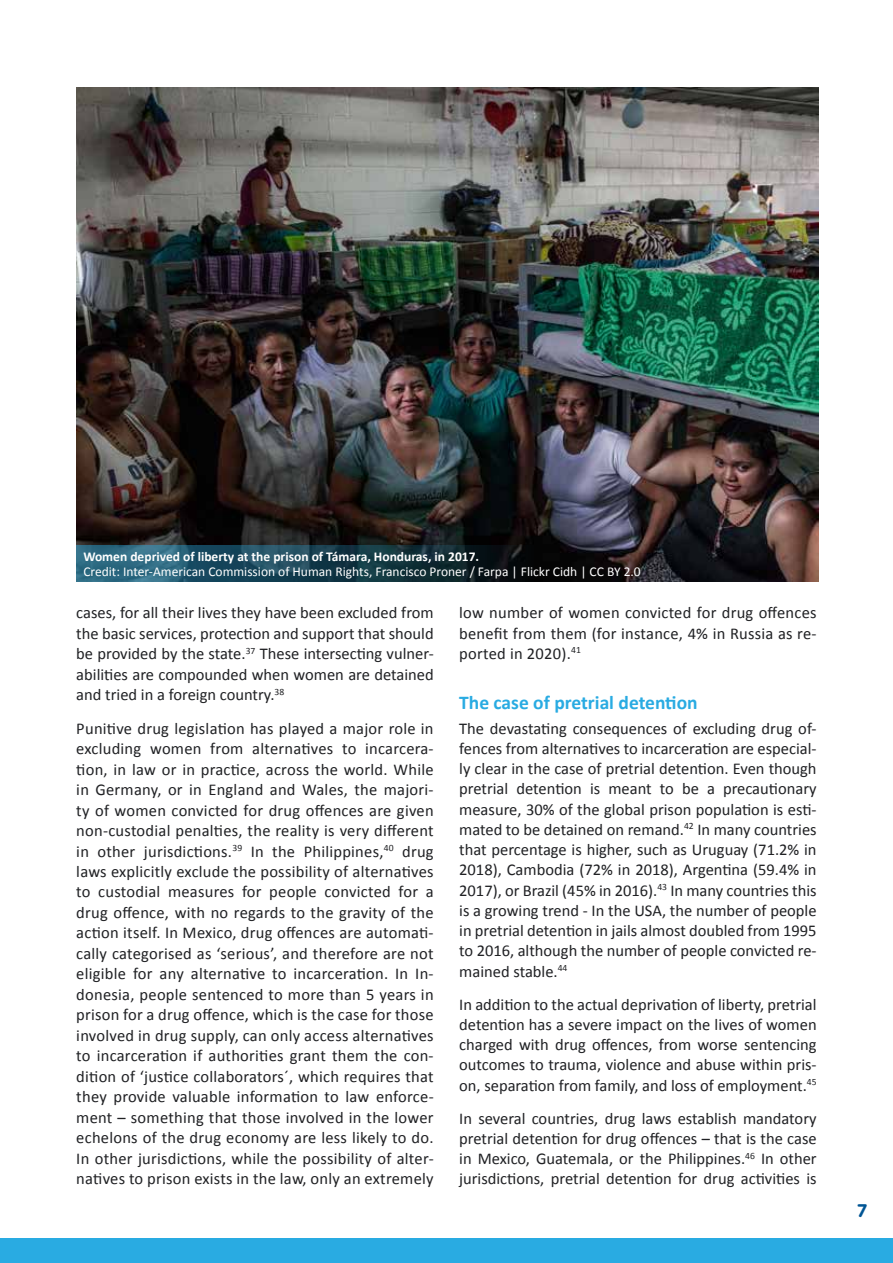
<style>
.page{position:relative;width:893px;height:1263px;background:#fff}
.page>*{position:absolute;margin:0;border:0;box-sizing:border-box;transform-origin:0 0}
.t1{font:700 19.5px "Calibri";color:#29abe2}
.t2{font:700 18px "VAG Rounded LT Pro";color:#005594}
.t3{font:16.5px/20.5px "Calibri";color:#202124;text-align:justify}
.t4{font:13.5px "Calibri";color:#fff}
.t5{font:700 13.5px "Calibri";color:#fff}
</style>
<div class="page">
<div style="left:0;top:1238px;width:893px;height:25px;background:#29abe2"></div>
<img style="left:76px;top:87px;width:742px;height:458px">
<svg style="left:76px;top:545px;width:743px;height:37px;background:#1d333d"></svg>
<p class="t5" style="left:83px;top:548px;width:397px">Women deprived of liberty at the prison of Támara, Honduras, in 2017.</p>
<p class="t4" style="left:83px;top:563px;width:559px">Credit: Inter-American Commission of Human Rights, Francisco Proner / Farpa | Flickr Cidh | CC BY 2.0</p>
<p class="t3" style="left:76px;top:603px;width:359px">cases, for all their lives they have been excluded from the basic services, protection and support that should be provided by the state.<sup>37</sup> These intersecting vulner&shy;abilities are compounded when women are detained and tried in a foreign country.<sup>38</sup></p>
<p class="t3" style="left:76px;top:718px;width:359px">Punitive drug legislation has played a major role in excluding women from alternatives to incarcera&shy;tion, in law or in practice, across the world. While in Germany, or in England and Wales, the majori&shy;ty of women convicted for drug offences are given non-custodial penalties, the reality is very different in other jurisdictions.<sup>39</sup> In the Philippines,<sup>40</sup> drug laws explicitly exclude the possibility of alternatives to custodial measures for people convicted for a drug offence, with no regards to the gravity of the action itself. In Mexico, drug offences are automati&shy;cally categorised as ‘serious’, and therefore are not eligible for any alternative to incarceration. In In&shy;donesia, people sentenced to more than 5 years in prison for a drug offence, which is the case for those involved in drug supply, can only access alternatives to incarceration if authorities grant them the con&shy;dition of ‘justice collaborators´, which requires that they provide valuable information to law enforce&shy;ment – something that those involved in the lower echelons of the drug economy are less likely to do.<br>In other jurisdictions, while the possibility of alter&shy;natives to prison exists in the law, only an extremely</p>
<p class="t3" style="left:459px;top:603px;width:359px">low number of women convicted for drug offences benefit from them (for instance, 4% in Russia as re&shy;ported in 2020).<sup>41</sup></p>
<p class="t1" style="left:459px;top:690px;width:240px">The case of pretrial detention</p>
<p class="t3" style="left:459px;top:718px;width:359px">The devastating consequences of excluding drug of&shy;fences from alternatives to incarceration are especial&shy;ly clear in the case of pretrial detention. Even though pretrial detention is meant to be a precautionary measure, 30% of the global prison population is esti&shy;mated to be detained on remand.<sup>42</sup> In many countries that percentage is higher, such as Uruguay (71.2% in 2018), Cambodia (72% in 2018), Argentina (59.4% in 2017), or Brazil (45% in 2016).<sup>43</sup> In many countries this is a growing trend - In the USA, the number of people in pretrial detention in jails almost doubled from 1995 to 2016, although the number of people convicted re&shy;mained stable.<sup>44</sup></p>
<p class="t3" style="left:459px;top:994px;width:359px">In addition to the actual deprivation of liberty, pretrial detention has a severe impact on the lives of women charged with drug offences, from worse sentencing outcomes to trauma, violence and abuse within pris&shy;on, separation from family, and loss of employment.<sup>45</sup></p>
<p class="t3" style="left:459px;top:1108px;width:359px">In several countries, drug laws establish mandatory pretrial detention for drug offences – that is the case in Mexico, Guatemala, or the Philippines.<sup>46</sup> In other jurisdictions, pretrial detention for drug activities is</p>
<p class="t2" style="left:857px;top:1199px;width:11px">7</p>
</div>
